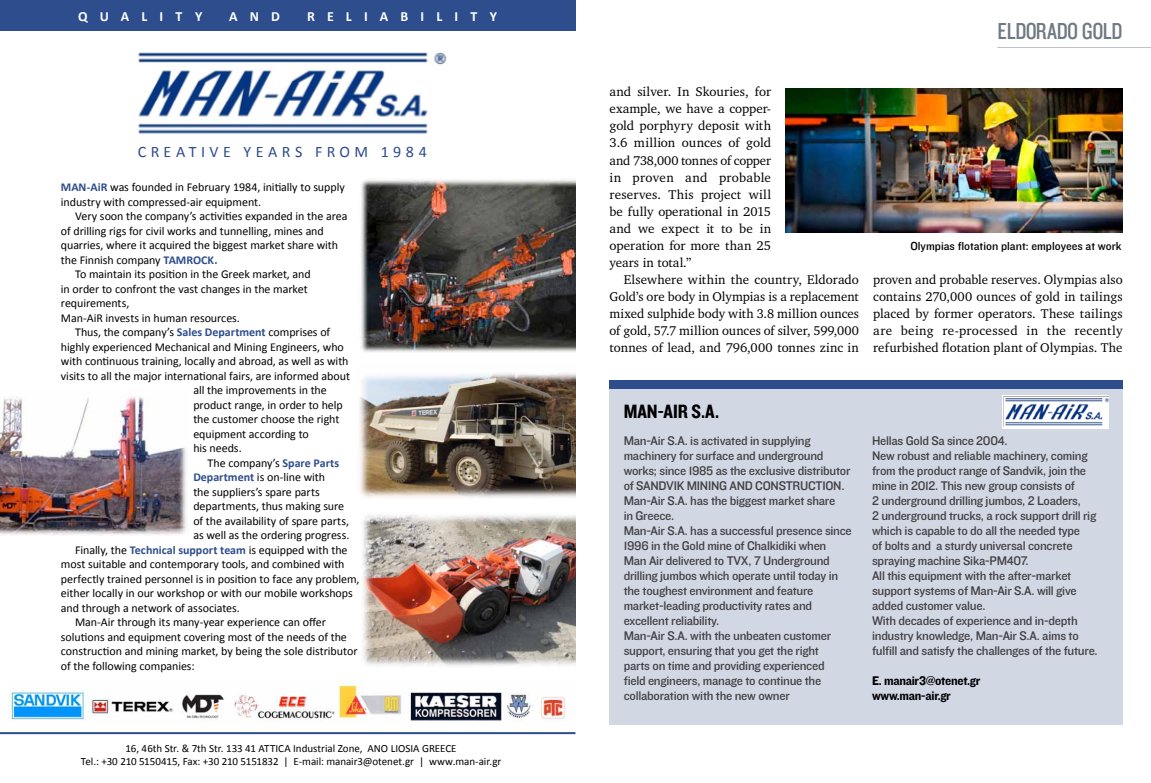
<style>
.page{position:relative;width:1151px;height:783px;background:#fff}
.page>*{position:absolute;margin:0;border:0;box-sizing:border-box;transform-origin:0 0}
.t1{font:24px "Knockout HTF29 Junior Liteweight";letter-spacing:-.01em;color:#6f7983}
.t2{font:20px "Knockout HTF50 Welterweight";color:#000}
.t3{font:16px "Calibri";letter-spacing:.275em;color:#2e4d8c}
.t4{font:700 14px "Calibri";letter-spacing:.865em;color:#fff}
.t5{font:13px/17px "Charter IT Cby BT";letter-spacing:.005em;color:#000;text-align:justify}
.t6{font:13px/15px "Knockout HTF31 Junior Middlewt";letter-spacing:-.02em;color:#414042}
.t7{font:13px/15px "Knockout HTF51 Middleweight";letter-spacing:-.02em;color:#000}
.t8{font:12px/14.5px "Calibri";letter-spacing:-.005em;color:#000}
.t9{font:12px "Knockout HTF31 Junior Middlewt";color:#000}
.t10{font:11px/13px "Calibri";letter-spacing:-.005em;color:#000;text-align:center}
.s1{font-weight:700;color:#2e4d8c}
</style>
<div class="page">
<hr style="left:997px;top:47px;width:154px;height:1px;background:#bbc0c4">
<div style="left:609px;top:384px;width:514px;height:340px;background:#d2d7e4"></div>
<div style="left:609px;top:380px;width:514px;height:8px;background:#2e4d8c"></div>
<svg style="left:1002px;top:395px;width:106px;height:33px"></svg>
<img style="left:1004px;top:396px;width:104px;height:30px">
<img style="left:138px;top:52px;width:309px;height:82px">
<img style="left:359px;top:373px;width:216px;height:125px">
<img style="left:360px;top:178px;width:215px;height:174px">
<img style="left:9px;top:680px;width:557px;height:41px">
<img style="left:362px;top:514px;width:213px;height:153px">
<img style="left:0;top:396px;width:187px;height:139px">
<hr style="left:0;top:732px;width:575px;height:2px;background:#2e4d8c">
<div style="left:0;top:0;width:575px;height:31px;background:#2e4d8c"></div>
<img style="left:785px;top:88px;width:338px;height:144px">
<p class="t4" style="left:78px;top:8px;width:126px">QUALITY</p>
<p class="t4" style="left:229px;top:8px;width:52px">AND</p>
<p class="t4" style="left:307px;top:8px;width:192px">RELIABILITY</p>
<h3 class="t3" style="left:138px;top:142px;width:291px">CREATIVE YEARS FROM 1984</h3>
<p class="t8" style="left:61px;top:179px;width:285px"><span class="s1">MAN-AiR</span> was founded in February 1984, initially to supply industry with compressed-air equipment.</p>
<p class="t8" style="left:75px;top:208px;width:274px">Very soon the company’s activities expanded in the area</p>
<p class="t8" style="left:61px;top:223px;width:264px">of drilling rigs for civil works and tunnelling, mines and</p>
<p class="t8" style="left:61px;top:237px;width:279px">quarries, where it acquired the biggest market share with</p>
<p class="t8" style="left:61px;top:252px;width:158px">the Finnish company <span class="s1">TAMROCK.</span></p>
<p class="t8" style="left:75px;top:266px;width:237px">To maintain its position in the Greek market, and</p>
<p class="t8" style="left:61px;top:281px;width:248px">in order to confront the vast changes in the market</p>
<p class="t8" style="left:61px;top:295px;width:70px">requirements,</p>
<p class="t8" style="left:61px;top:310px;width:180px">Man-AiR invests in human resources.</p>
<p class="t8" style="left:75px;top:324px;width:257px">Thus, the company’s <span class="s1">Sales Department</span> comprises of</p>
<p class="t8" style="left:61px;top:339px;width:284px">highly experienced Mechanical and Mining Engineers, who</p>
<p class="t8" style="left:61px;top:353px;width:289px">with continuous training, locally and abroad, as well as with</p>
<p class="t8" style="left:61px;top:368px;width:291px">visits to all the major international fairs, are informed about</p>
<p class="t8" style="left:193px;top:382px;width:135px">all the improvements in the</p>
<p class="t8" style="left:193px;top:397px;width:151px">product range, in order to help</p>
<p class="t8" style="left:193px;top:411px;width:148px">the customer choose the right</p>
<p class="t8" style="left:193px;top:426px;width:117px">equipment according to</p>
<p class="t8" style="left:193px;top:440px;width:50px">his needs.</p>
<p class="t8" style="left:208px;top:454px;width:133px">The company’s <span class="s1">Spare Parts</span></p>
<p class="t8" style="left:193px;top:469px;width:133px"><span class="s1">Department</span> is on-line with</p>
<p class="t8" style="left:193px;top:483px;width:128px">the suppliers’s spare parts</p>
<p class="t8" style="left:193px;top:498px;width:152px">departments, thus making sure</p>
<p class="t8" style="left:193px;top:512px;width:157px">of the availability of spare parts,</p>
<p class="t8" style="left:193px;top:527px;width:157px">as well as the ordering progress.</p>
<p class="t8" style="left:75px;top:541px;width:274px">Finally, the <span class="s1">Technical support team</span> is equipped with the</p>
<p class="t8" style="left:61px;top:556px;width:285px">most suitable and contemporary tools, and combined with</p>
<p class="t8" style="left:61px;top:570px;width:300px">perfectly trained personnel is in position to face any problem,</p>
<p class="t8" style="left:61px;top:585px;width:293px">either locally in our workshop or with our mobile workshops</p>
<p class="t8" style="left:61px;top:599px;width:180px">and through a network of associates.</p>
<p class="t8" style="left:75px;top:614px;width:252px">Man-Air through its many-year experience can offer</p>
<p class="t8" style="left:61px;top:628px;width:288px">solutions and equipment covering most of the needs of the</p>
<p class="t8" style="left:61px;top:643px;width:298px">construction and mining market, by being the sole distributor</p>
<p class="t8" style="left:61px;top:657px;width:135px">of the following companies:</p>
<p class="t10" style="left:81px;top:741px;width:422px">16, 46th Str. &amp; 7th Str. 133 41 ATTICA Industrial Zone, ANO LIOSIA GREECE<br>Tel.: +30 210 5150415, Fax: +30 210 5151832 | E-mail: manair3@otenet.gr | www.man-air.gr</p>
<h1 class="t1" style="left:992px;top:17px;width:132px">EL DORADO GOLD</h1>
<h1 class="t1" style="left:997px;top:18px;width:127px">ELDORADO OLD</h1>
<p class="t5" style="left:609px;top:82px;width:251px;text-align:left;text-indent:14px">El Dorado Gold feature<br>text to go here...Lorem ipsum<br>dolor sit amet, consectetur<br>adipisicing elit, sed do<br>eiusmod tempor incididunt ut<br>labore et dolore magna aliqua.<br>Ut enim ad minim veniam,<br>quis nostrud exercitation<br>ullamco laboris nisi ut aliquip<br>ex ea commodo consequat.<br>Duis aute irure dolor in<br>reprehenderit in voluptate<br>velit esse cillum dolore eu<br>fugiat nulla pariatur. Excepteur sint occaecat cupidatat non proident, sunt in culpa qui officia deserunt mollit anim id est laborum.</p>
<p class="t5" style="left:609px;top:83px;width:163px">and silver. In Skouri s, for example, we have a co per&shy;g d porphyry deposit with 3.6 m ll on ounces of gold and 738,000 t nnes of copper in proven and probable res rves. This project will be fully operational in 2015 and we expect it to be n oper tion for more than 25 years in total.”</p>
<p class="t5" style="left:609px;top:270px;width:251px;text-indent:14px">Elsewhere w thin the country, Eldorado Gold’s or body in Olympias is a replacement mixed s phide body with 3.8 million oun es of gold, 57.7 million ounce of silver, 599,000 tonnes of lead, and 796,000 tonnes zinc in</p>
<p class="t5" style="left:873px;top:270px;width:251px">proven and probable reserves. Olympias a so contains 270,000 ounces of gold in tailings placed by former operators. These tailings are being re-proc sed in the recently refurbished flotation plant of O ympias. The</p>
<p class="t5" style="left:961px;top:235px;width:163px">dolor in reprehenderit in</p>
<p class="t5" style="left:873px;top:269px;width:251px;text-align:right">dolore eu fugiat nulla<br>pariatur. Excepteur sint<br>occaecat cupidatat non proident, sunt in culpa qui officia deserunt mollit anim id est laborum. Lorem ipsum dolor sit amet,</p>
<p class="t9" style="left:910px;top:239px;width:213px">Olympias flotation plant: employees at work</p>
<p class="t9" style="left:785px;top:272px;width:160px">This is a caption this is a caption</p>
<h2 class="t2" style="left:624px;top:401px;width:97px">MAN-AIR S.A.</h2>
<p class="t6" style="left:624px;top:433px;width:230px">Man-Air S.A. is activated in supplying machinery for surface and underground works; since 1985 as the exclusive distributor of SANDVIK MINING AND CONSTRUCTION.<br>Man-Air S.A. has the biggest market share<br>in Greece.<br>Man-Air S.A. has a successful presence since 1996 in the Gold mine of Chalkidiki when Man Air delivered to TVX, 7 Underground drilling jumbos which operate until today in the toughest environment and feature market-leading productivity rates and excellent reliability.<br>Man-Air S.A. with the unbeaten customer support, ensuring that you get the right<br>parts on time and providing experienced<br>field engineers, manage to continue the collaboration with the new owner</p>
<p class="t6" style="left:872px;top:433px;width:227px">Hellas Gold Sa since 2004.<br>New robust and reliable machinery, coming from the product range of Sandvik, join the mine in 2012. This new group consists of<br>2 underground drilling jumbos, 2 Loaders,<br>2 underground trucks, a rock support drill rig which is capable to do all the needed type<br>of bolts and a sturdy universal concrete spraying machine Sika-PM407.<br>All this equipment with the after-market support systems of Man-Air S.A. will give added customer value.<br>With decades of experience and in-depth industry knowledge, Man-Air S.A. aims to fulfill and satisfy the challenges of the future.</p>
<p class="t7" style="left:872px;top:673px;width:110px">E. manair3@otenet.gr www.man-air.gr</p>
</div>
